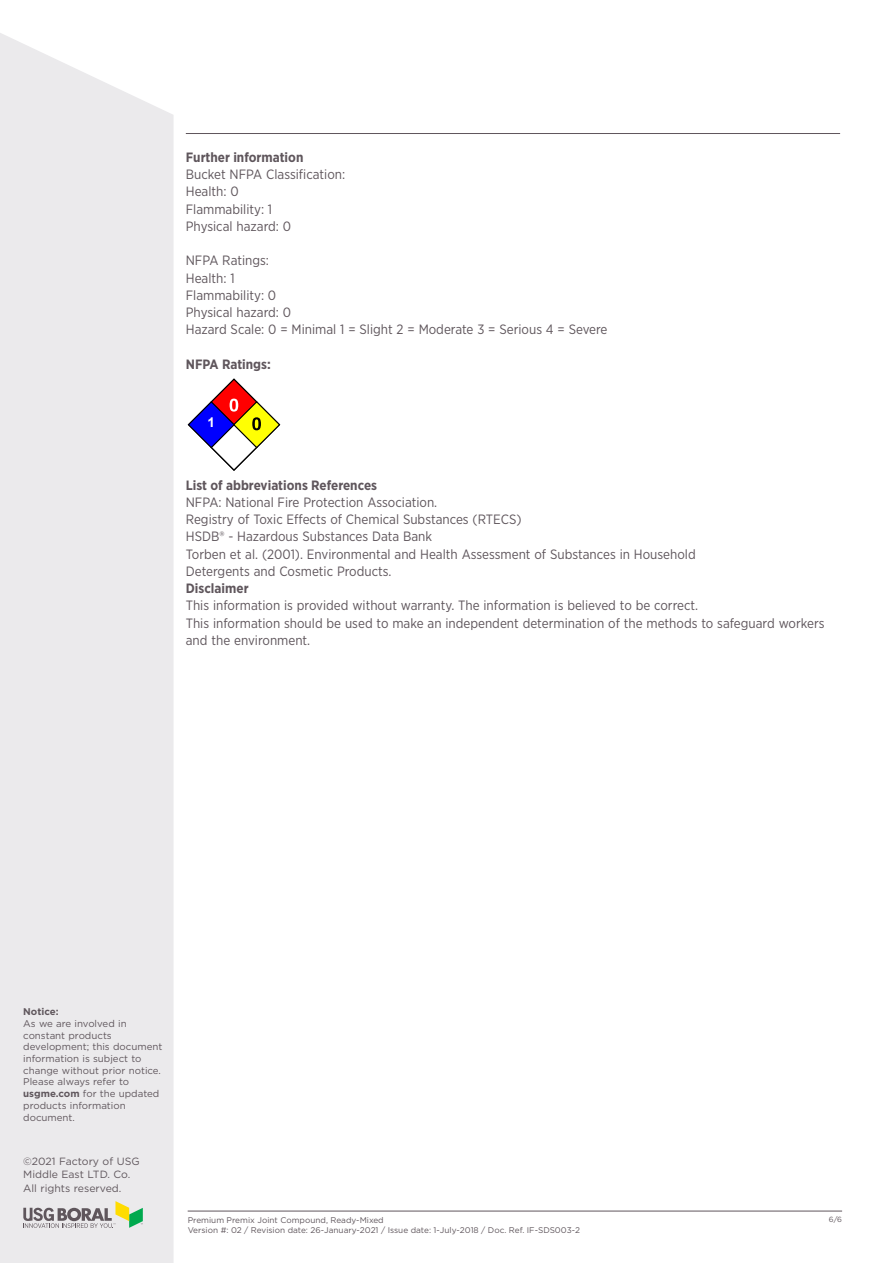
<style>
.page{position:relative;width:893px;height:1263px;background:#fff}
.page>*{position:absolute;margin:0;border:0;box-sizing:border-box;transform-origin:0 0}
.t1{font:13.5px/17.2px "Gotham Narrow";color:#5f565c}
.t2{font:700 13.5px "Gotham Narrow";color:#5f565c}
.t3{font:700 13.5px "Arial";color:#fff}
.t4{font:10.5px/13.5px "Gotham";color:#5f565c}
.t5{font:9.75px/11.7px "Gotham";color:#5f565c}
.t6{font:700 9.75px "Gotham";color:#5f565c}
.t7{font:8.25px "Gotham";color:#5f565c}
.t8{font:7.5px "Gotham";color:#5f565c}
.s1{font-weight:700}
</style>
<div class="page">
<div style="left:0;top:33px;width:174px;height:1230px;background:#ebeaec"></div>
<hr style="left:188px;top:1211px;width:654px;height:1px;background:#5f565c">
<hr style="left:186px;top:133px;width:654px;height:1px;background:#5f565c">
<svg style="left:187px;top:378px;width:94px;height:93px"></svg>
<svg style="left:23px;top:1201px;width:120px;height:27px;background:#bcc1b2"></svg>
<p class="t2" style="left:186px;top:148px;width:119px">Further information</p>
<p class="t1" style="left:186px;top:165px;width:161px">Bucket NFPA Classification:<br>Health: 0<br>Flammability: 1<br>Physical hazard: 0</p>
<p class="t1" style="left:186px;top:252px;width:423px">NFPA Ratings:<br>Health: 1<br>Flammability: 0<br>Physical hazard: 0<br>Hazard Scale: 0 = Minimal 1 = Slight 2 = Moderate 3 = Serious 4 = Severe</p>
<p class="t2" style="left:186px;top:355px;width:87px">NFPA Ratings:</p>
<p class="t3" style="left:208px;top:414px;width:9px">1</p>
<p class="t2" style="left:186px;top:476px;width:193px">List of abbreviations References</p>
<p class="t1" style="left:186px;top:493px;width:511px">NFPA: National Fire Protection Association.<br>Registry of Toxic Effects of Chemical Substances (RTECS)<br>HSDB® - Hazardous Substances Data Bank<br>Torben et al. (2001). Environmental and Health Assessment of Substances in Household Detergents and Cosmetic Products.</p>
<p class="t2" style="left:186px;top:580px;width:64px">Disclaimer</p>
<p class="t1" style="left:186px;top:597px;width:640px">This information is provided without warranty. The information is believed to be correct.<br>This information should be used to make an independent determination of the methods to safeguard workers and the environment.</p>
<p class="t6" style="left:23px;top:1005px;width:37px">Notice:</p>
<p class="t5" style="left:23px;top:1017px;width:141px">As we are involved in constant products development; this document information is subject to change without prior notice.<br>Please always refer to <span class="s1">usgme.com</span> for the updated products information document.</p>
<p class="t4" style="left:23px;top:1154px;width:118px">©2021 Factory of USG<br>Middle East LTD. Co.<br>All rights reserved.</p>
<p class="t7" style="left:188px;top:1215px;width:198px">Premium Premix Joint Compound, Ready-Mixed</p>
<p class="t8" style="left:829px;top:1214px;width:15px">6/6</p>
<p class="t7" style="left:188px;top:1224px;width:394px">Version #: 02 / Revision date: 26-January-2021 / Issue date: 1-July-2018 / Doc. Ref. IF-SDS003-2</p>
</div>
